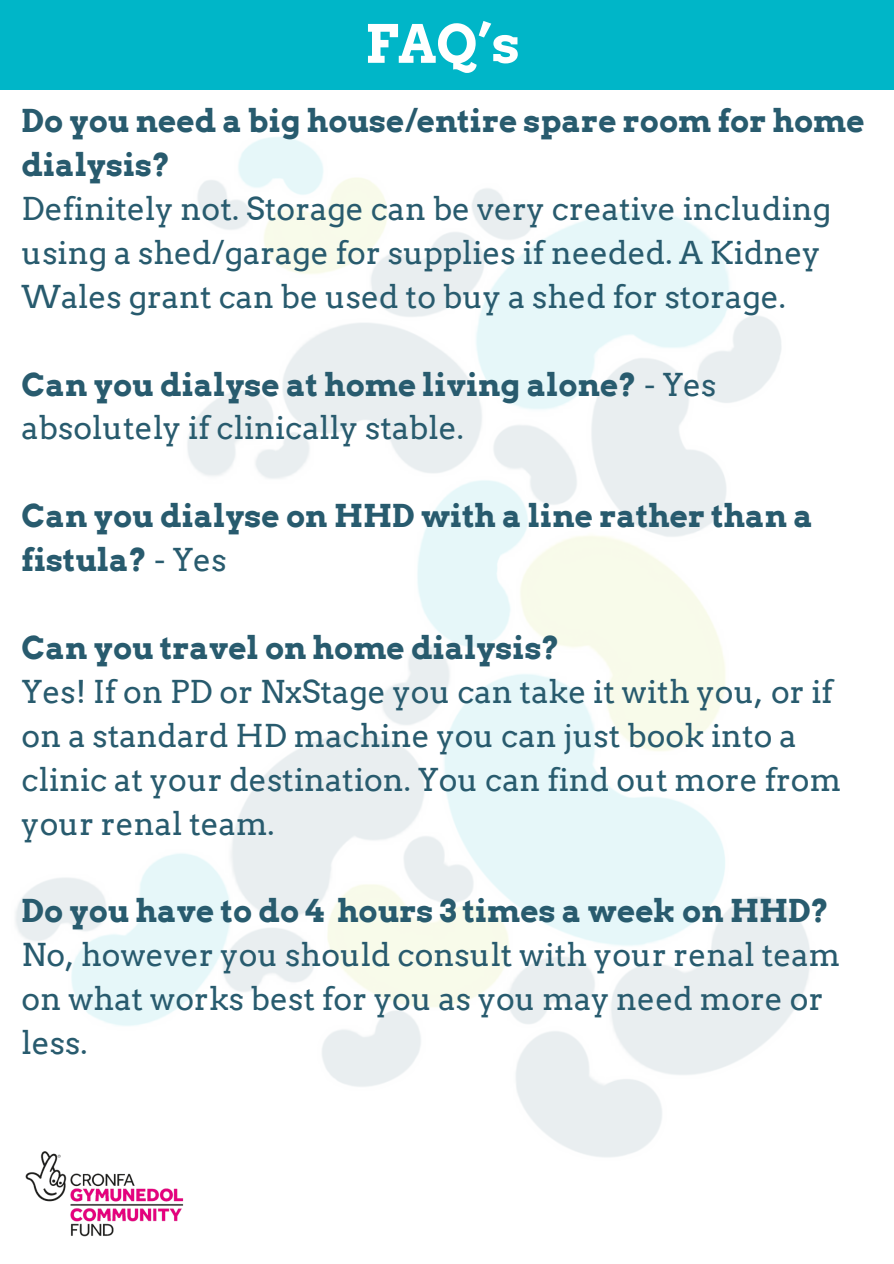
<style>
.page{position:relative;width:894px;height:1264px;background:#fff}
.page>*{position:absolute;margin:0;border:0;box-sizing:border-box;transform-origin:0 0}
.t1{font:700 52.5px "Arvo";color:#fff}
.t2{font:31.5px/43.8px "Arvo";color:#285b6e}
.t3{font:700 31.5px/43.8px "Arvo";color:#285b6e}
.s1{font-weight:700}
.s2{font-weight:400}
</style>
<div class="page">
<img style="left:0;top:89px;width:893px;height:1068px">
<div style="left:0;top:0;width:893px;height:89px;background:#00b6c8"></div>
<img style="left:0;top:1126px;width:207px;height:111px">
<h1 class="t1" style="left:365px;top:12px;width:156px">FAQ’s</h1>
<p class="t3" style="left:22px;top:99px;width:844px">Do you need a big house/entire spare room for home dialysis?</p>
<p class="t2" style="left:22px;top:187px;width:810px">Definitely not. Storage can be very creative including using a shed/garage for supplies if needed. A Kidney<br>Wales grant can be used to buy a shed for storage.</p>
<p class="t2" style="left:22px;top:362px;width:696px"><span class="s1">Can you dialyse at home living alone?</span> - Yes absolutely if clinically stable.</p>
<p class="t3" style="left:22px;top:494px;width:792px">Can you dialyse on HHD with a line rather than a fistula? <span class="s2">- Yes</span></p>
<p class="t3" style="left:22px;top:625px;width:539px">Can you travel on home dialysis?</p>
<p class="t2" style="left:22px;top:669px;width:820px">Yes! If on PD or NxStage you can take it with you, or if on a standard HD machine you can just book into a clinic at your destination. You can find out more from your renal team.</p>
<p class="t3" style="left:22px;top:889px;width:808px">Do you have to do 4 hours 3 times a week on HHD?</p>
<p class="t2" style="left:22px;top:933px;width:819px">No, however you should consult with your renal team on what works best for you as you may need more or less.</p>
</div>
